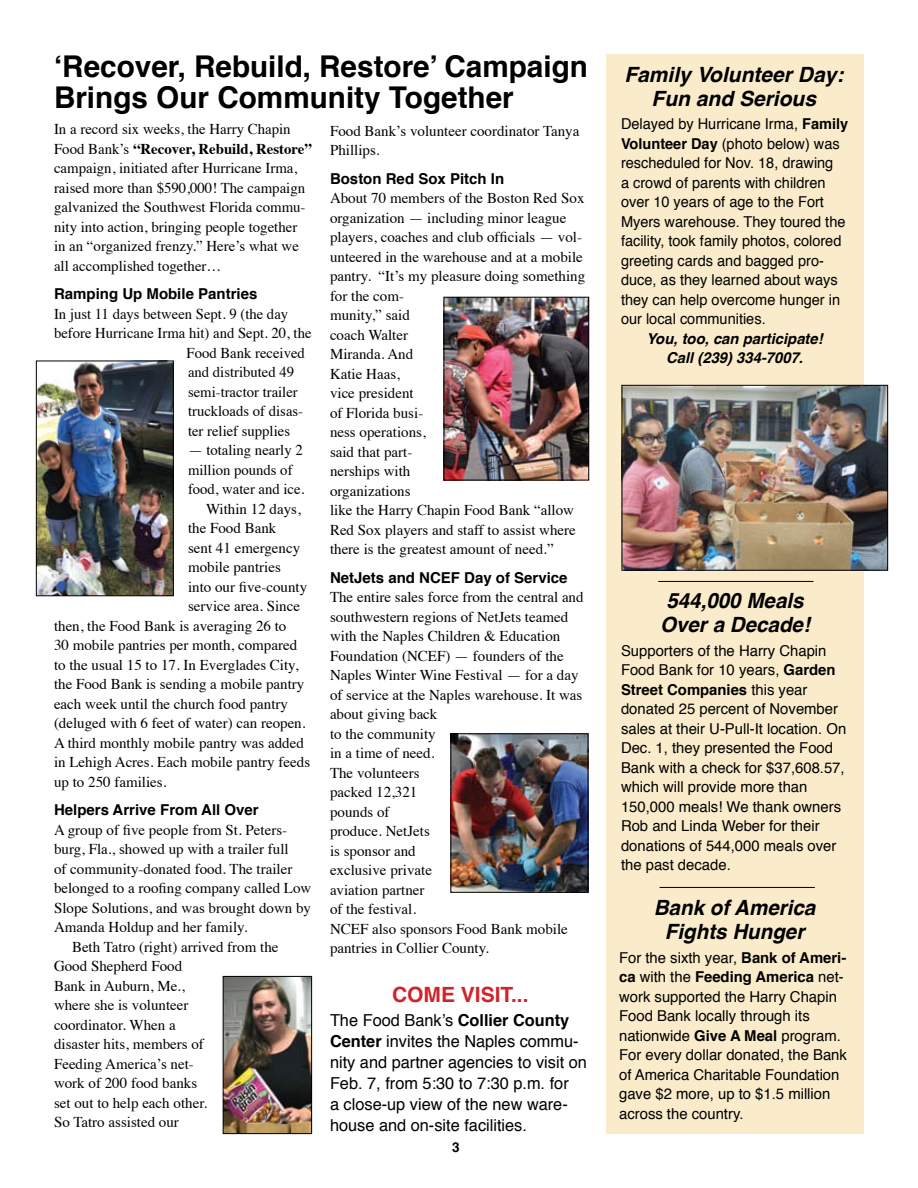
<style>
.page{position:relative;width:918px;height:1188px;background:#fff}
.page>*{position:absolute;margin:0;border:0;box-sizing:border-box;transform-origin:0 0}
.t1{font:700 30px/31.5px "Helvetica";color:#000}
.t2{font:italic 700 21px/24px "Helvetica";color:#000;text-align:center}
.t3{font:700 21px "Helvetica";color:#d2232a}
.t4{font:16.5px/21px "Helvetica";color:#000}
.t5{font:15px/19.5px "Times";color:#000}
.t6{font:15px/19.5px "Helvetica";color:#000}
.t7{font:700 15px "Helvetica";color:#000}
.t8{font:italic 700 15px/19.5px "Helvetica";color:#000;text-align:center}
.t9{font:700 13.5px "Helvetica";color:#000}
.s1{font-weight:700}
</style>
<div class="page">
<div style="left:606px;top:54px;width:258px;height:1080px;background:#faebcb"></div>
<hr style="left:658px;top:581px;width:156px;height:1px;background:#000">
<hr style="left:660px;top:887px;width:155px;height:1px;background:#000">
<img style="left:225px;top:978px;width:85px;height:154px">
<div style="left:223px;top:976px;width:89px;height:158px;border:1px solid #000"></div>
<img style="left:446px;top:299px;width:141px;height:179px">
<div style="left:444px;top:297px;width:145px;height:183px;border:1px solid #000"></div>
<img style="left:38px;top:363px;width:134px;height:231px">
<div style="left:36px;top:361px;width:138px;height:235px;border:1px solid #000"></div>
<img style="left:624px;top:387px;width:262px;height:182px">
<div style="left:622px;top:385px;width:266px;height:186px;border:1px solid #000"></div>
<img style="left:453px;top:735px;width:133px;height:156px">
<div style="left:451px;top:733px;width:137px;height:160px;border:1px solid #000"></div>
<h1 class="t1" style="left:54px;top:51px;width:535px">‘Recover, Rebuild, Restore’ Campaign<br>Brings Our Community Together</h1>
<p class="t5" style="left:54px;top:118px;width:259px">In a record six weeks, the Harry Chapin Food Bank’s <span class="s1">“Recover, Rebuild, Restore” </span>campaign, initiated after Hurricane Irma, raised more than $590,000! The campaign galvanized the Southwest Florida commu&shy;nity into action, bringing people together in an “organized frenzy.” Here’s what we all accomplished together…</p>
<p class="t7" style="left:54px;top:282px;width:205px">Ramping Up Mobile Pantries</p>
<p class="t5" style="left:54px;top:303px;width:236px">In just 11 days between Sept. 9 (the day</p>
<p class="t5" style="left:54px;top:322px;width:259px">before Hurricane Irma hit) and Sept. 20, the</p>
<p class="t5" style="left:187px;top:342px;width:120px">Food Bank received</p>
<p class="t5" style="left:188px;top:361px;width:108px">and distributed 49</p>
<p class="t5" style="left:188px;top:381px;width:111px">semi-tractor trailer</p>
<p class="t5" style="left:188px;top:400px;width:117px">truckloads of disas-</p>
<p class="t5" style="left:188px;top:420px;width:104px">ter relief supplies</p>
<p class="t5" style="left:188px;top:439px;width:116px">— totaling nearly 2</p>
<p class="t5" style="left:188px;top:459px;width:106px">million pounds of</p>
<p class="t5" style="left:188px;top:478px;width:118px">food, water and ice.</p>
<p class="t5" style="left:206px;top:498px;width:96px">Within 12 days,</p>
<p class="t5" style="left:188px;top:517px;width:90px">the Food Bank</p>
<p class="t5" style="left:188px;top:537px;width:114px">sent 41 emergency</p>
<p class="t5" style="left:188px;top:556px;width:94px">mobile pantries</p>
<p class="t5" style="left:188px;top:576px;width:121px">into our five-county</p>
<p class="t5" style="left:188px;top:595px;width:114px">service area. Since</p>
<p class="t5" style="left:54px;top:615px;width:234px">then, the Food Bank is averaging 26 to</p>
<p class="t5" style="left:54px;top:634px;width:245px">30 mobile pantries per month, compared</p>
<p class="t5" style="left:54px;top:654px;width:246px">to the usual 15 to 17. In Everglades City,</p>
<p class="t5" style="left:54px;top:673px;width:252px">the Food Bank is sending a mobile pantry</p>
<p class="t5" style="left:54px;top:693px;width:236px">each week until the church food pantry</p>
<p class="t5" style="left:54px;top:712px;width:253px">(deluged with 6 feet of water) can reopen.</p>
<p class="t5" style="left:54px;top:732px;width:251px">A third monthly mobile pantry was added</p>
<p class="t5" style="left:54px;top:751px;width:258px">in Lehigh Acres. Each mobile pantry feeds</p>
<p class="t5" style="left:54px;top:771px;width:114px">up to 250 families.</p>
<p class="t7" style="left:54px;top:798px;width:206px">Helpers Arrive From All Over</p>
<p class="t5" style="left:54px;top:819px;width:235px">A group of five people from St. Peters-</p>
<p class="t5" style="left:54px;top:838px;width:236px">burg, Fla., showed up with a trailer full</p>
<p class="t5" style="left:54px;top:858px;width:240px">of community-donated food. The trailer</p>
<p class="t5" style="left:54px;top:877px;width:259px">belonged to a roofing company called Low</p>
<p class="t5" style="left:54px;top:897px;width:259px">Slope Solutions, and was brought down by</p>
<p class="t5" style="left:54px;top:916px;width:195px">Amanda Holdup and her family.</p>
<p class="t5" style="left:72px;top:936px;width:208px">Beth Tatro (right) arrived from the</p>
<p class="t5" style="left:54px;top:955px;width:130px">Good Shepherd Food</p>
<p class="t5" style="left:54px;top:975px;width:132px">Bank in Auburn, Me.,</p>
<p class="t5" style="left:54px;top:994px;width:136px">where she is volunteer</p>
<p class="t5" style="left:54px;top:1014px;width:123px">coordinator. When a</p>
<p class="t5" style="left:54px;top:1033px;width:151px">disaster hits, members of</p>
<p class="t5" style="left:54px;top:1053px;width:141px">Feeding America’s net-</p>
<p class="t5" style="left:54px;top:1072px;width:145px">work of 200 food banks</p>
<p class="t5" style="left:54px;top:1092px;width:155px">set out to help each other.</p>
<p class="t5" style="left:54px;top:1111px;width:126px">So Tatro assisted our</p>
<p class="t5" style="left:330px;top:120px;width:251px">Food Bank’s volunteer coordinator Tanya<br>Phillips.</p>
<p class="t7" style="left:330px;top:167px;width:176px">Boston Red Sox Pitch In</p>
<p class="t5" style="left:330px;top:187px;width:257px">About 70 members of the Boston Red Sox organization — including minor league players, coaches and club officials — vol&shy;unteered in the warehouse and at a mobile pantry. “It’s my pleasure doing something for the com-<br>munity,” said<br>coach Walter<br>Miranda. And<br>Katie Haas,<br>vice president<br>of Florida busi-<br>ness operations,<br>said that part-<br>nerships with<br>organizations<br>like the Harry Chapin Food Bank “allow<br>Red Sox players and staff to assist where there is the greatest amount of need.”</p>
<p class="t7" style="left:330px;top:566px;width:239px">NetJets and NCEF Day of Service</p>
<p class="t5" style="left:330px;top:586px;width:255px">The entire sales force from the central and southwestern regions of NetJets teamed with the Naples Children &amp; Education<br>Foundation (NCEF) — founders of the<br>Naples Winter Wine Festival — for a day of service at the Naples warehouse. It was about giving back<br>to the community<br>in a time of need.<br>The volunteers<br>packed 12,321<br>pounds of<br>produce. NetJets<br>is sponsor and<br>exclusive private<br>aviation partner<br>of the festival.<br>NCEF also sponsors Food Bank mobile pantries in Collier County.</p>
<h2 class="t3" style="left:392px;top:977px;width:138px">COME VISIT...</h2>
<p class="t4" style="left:330px;top:1011px;width:258px">The Food Bank’s <span class="s1">Collier County<br>Center</span> invites the Naples commu&shy;nity and partner agencies to visit on<br>Feb. 7, from 5:30 to 7:30 p.m. for<br>a close-up view of the new ware&shy;house and on-site facilities.</p>
<p class="t9" style="left:452px;top:1136px;width:9px">3</p>
<h2 class="t2" style="left:624px;top:63px;width:221px">Family Volunteer Day:<br>Fun and Serious</h2>
<p class="t6" style="left:621px;top:115px;width:229px">Delayed by Hurricane Irma, <span class="s1">Family<br>Volunteer Day</span> (photo below) was rescheduled for Nov. 18, drawing<br>a crowd of parents with children over 10 years of age to the Fort<br>Myers warehouse. They toured the facility, took family photos, colored greeting cards and bagged pro&shy;duce, as they learned about ways they can help overcome hunger in our local communities.</p>
<p class="t8" style="left:646px;top:329px;width:178px">You, too, can participate!<br>Call (239) 334-7007.</p>
<h2 class="t2" style="left:660px;top:589px;width:151px;text-align:left">544,000 Meals<br>Over a Decade!</h2>
<p class="t6" style="left:621px;top:641px;width:227px">Supporters of the Harry Chapin<br>Food Bank for 10 years, <span class="s1">Garden<br>Street Companies</span> this year donated 25 percent of November sales at their U-Pull-It location. On<br>Dec. 1, they presented the Food<br>Bank with a check for $37,608.57, which will provide more than<br>150,000 meals! We thank owners<br>Rob and Linda Weber for their donations of 544,000 meals over the past decade.</p>
<h2 class="t2" style="left:654px;top:895px;width:163px">Bank of America<br>Fights Hunger</h2>
<p class="t6" style="left:619px;top:948px;width:229px">For the sixth year, <span class="s1">Bank of Ameri&shy;ca</span> with the <span class="s1">Feeding America</span> net&shy;work supported the Harry Chapin<br>Food Bank locally through its nationwide <span class="s1">Give A Meal</span> program.<br>For every dollar donated, the Bank of America Charitable Foundation gave $2 more, up to $1.5 million across the country.</p>
</div>
